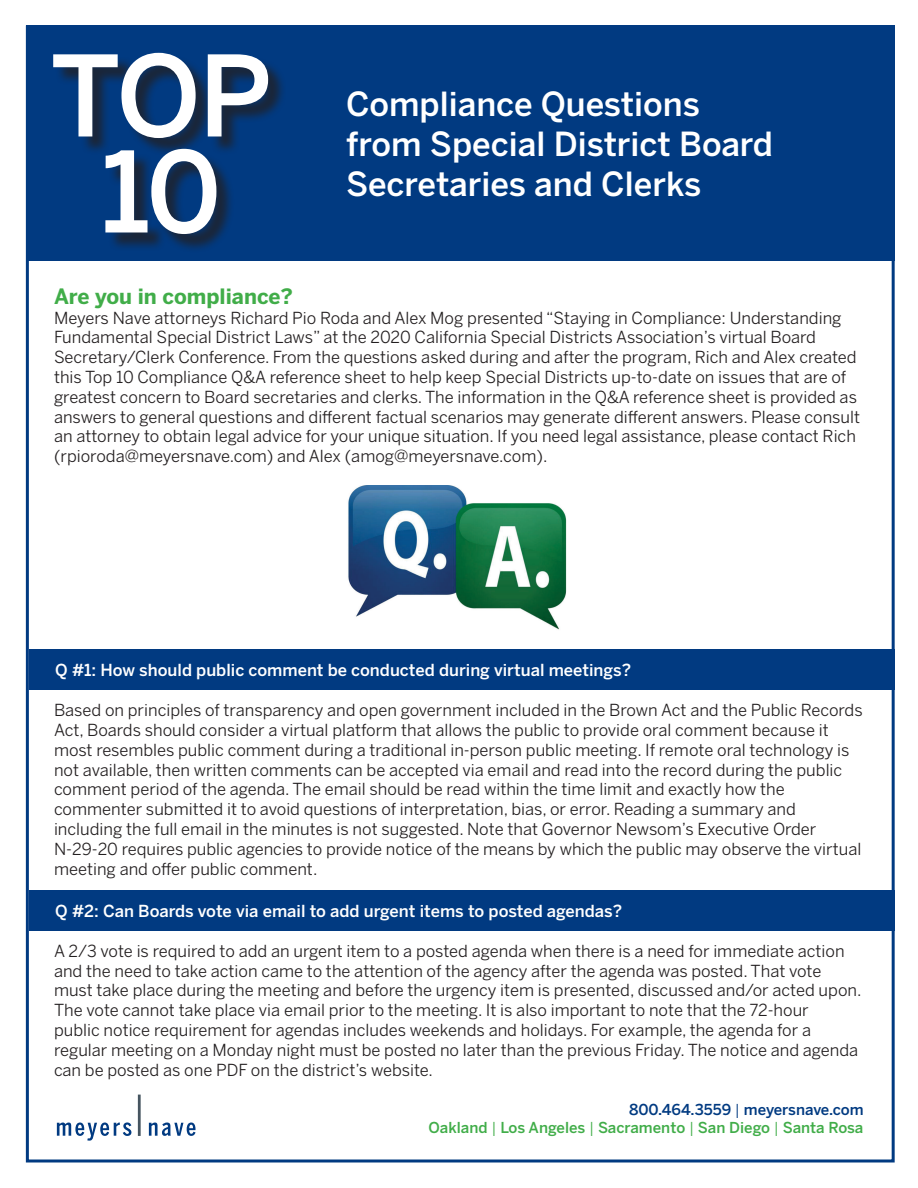
<style>
.page{position:relative;width:918px;height:1188px;background:#fff}
.page>*{position:absolute;margin:0;border:0;box-sizing:border-box;transform-origin:0 0}
.t1{font:500 111px "Benton Sans";color:#fff}
.t2{font:500 33px/39.6px "Benton Sans";color:#fff}
.t3{font:700 21px "Benton Sans";color:#41ad49}
.t4{font:16.5px/19.8px "Benton Sans";color:#231f20}
.t5{font:500 16.5px "Benton Sans";color:#fff}
.t6{font:500 15px "Benton Sans";color:#41ad49}
.t7{font:500 15px "Benton Sans";color:#013a81}
.s1{font-weight:400}
</style>
<div class="page">
<svg style="left:57px;top:1122px;width:74px;height:19px"></svg>
<svg style="left:149px;top:1123px;width:47px;height:13px"></svg>
<hr style="left:138px;top:1095px;width:3px;height:41px;background:#465560">
<div style="left:26px;top:26px;width:869px;height:235px;background:#013a81"></div>
<div style="left:55px;top:55px;width:232px;height:198px;background:#231f20;opacity:.75"></div>
<div style="left:29px;top:650px;width:866px;height:40px;background:#013a81"></div>
<div style="left:29px;top:890px;width:866px;height:41px;background:#013a81"></div>
<img style="left:348px;top:485px;width:219px;height:145px">
<p class="t1" style="left:50px;top:30px;width:223px">TOP</p>
<p class="t1" style="left:101px;top:126px;width:122px">10</p>
<p class="t2" style="left:346px;top:84px;width:428px">Compliance Questions from Special District Board<br>Secretaries and Clerks</p>
<p class="t3" style="left:54px;top:284px;width:241px">Are you in compliance?</p>
<p class="t4" style="left:54px;top:308px;width:808px">Meyers Nave attorneys Richard Pio Roda and Alex Mog presented “Staying in Compliance: Understanding Fundamental Special District Laws” at the 2020 California Special Districts Association’s virtual Board Secretary/Clerk Conference. From the questions asked during and after the program, Rich and Alex created this Top 10 Compliance Q&amp;A reference sheet to help keep Special Districts up-to-date on issues that are of greatest concern to Board secretaries and clerks. The information in the Q&amp;A reference sheet is provided as answers to general questions and different factual scenarios may generate different answers. Please consult an attorney to obtain legal advice for your unique situation. If you need legal assistance, please contact Rich (rpioroda@meyersnave.com) and Alex (amog@meyersnave.com).</p>
<p class="t5" style="left:55px;top:661px;width:577px">Q #1: How should public comment be conducted during virtual meetings?</p>
<p class="t4" style="left:54px;top:700px;width:810px">Based on principles of transparency and open government included in the Brown Act and the Public Records Act, Boards should consider a virtual platform that allows the public to provide oral comment because it most resembles public comment during a traditional in-person public meeting. If remote oral technology is not available, then written comments can be accepted via email and read into the record during the public comment period of the agenda. The email should be read within the time limit and exactly how the commenter submitted it to avoid questions of interpretation, bias, or error. Reading a summary and including the full email in the minutes is not suggested. Note that Governor Newsom’s Executive Order N-29-20 requires public agencies to provide notice of the means by which the public may observe the virtual meeting and offer public comment.</p>
<p class="t5" style="left:55px;top:901px;width:569px">Q #2: Can Boards vote via email to add urgent items to posted agendas?</p>
<p class="t4" style="left:54px;top:941px;width:809px">A 2/3 vote is required to add an urgent item to a posted agenda when there is a need for immediate action and the need to take action came to the attention of the agency after the agenda was posted. That vote must take place during the meeting and before the urgency item is presented, discussed and/or acted upon.<br>The vote cannot take place via email prior to the meeting. It is also important to note that the 72-hour<br>public notice requirement for agendas includes weekends and holidays. For example, the agenda for a regular meeting on a Monday night must be posted no later than the previous Friday. The notice and agenda can be posted as one PDF on the district’s website.</p>
<p class="t7" style="left:629px;top:1101px;width:236px">800.464.3559 <span class="s1">|</span> meyersnave.com</p>
<p class="t6" style="left:429px;top:1119px;width:436px">Oakland <span class="s1">|</span> Los Angeles <span class="s1">|</span> Sacramento <span class="s1">|</span> San Diego <span class="s1">|</span> Santa Rosa</p>
</div>
